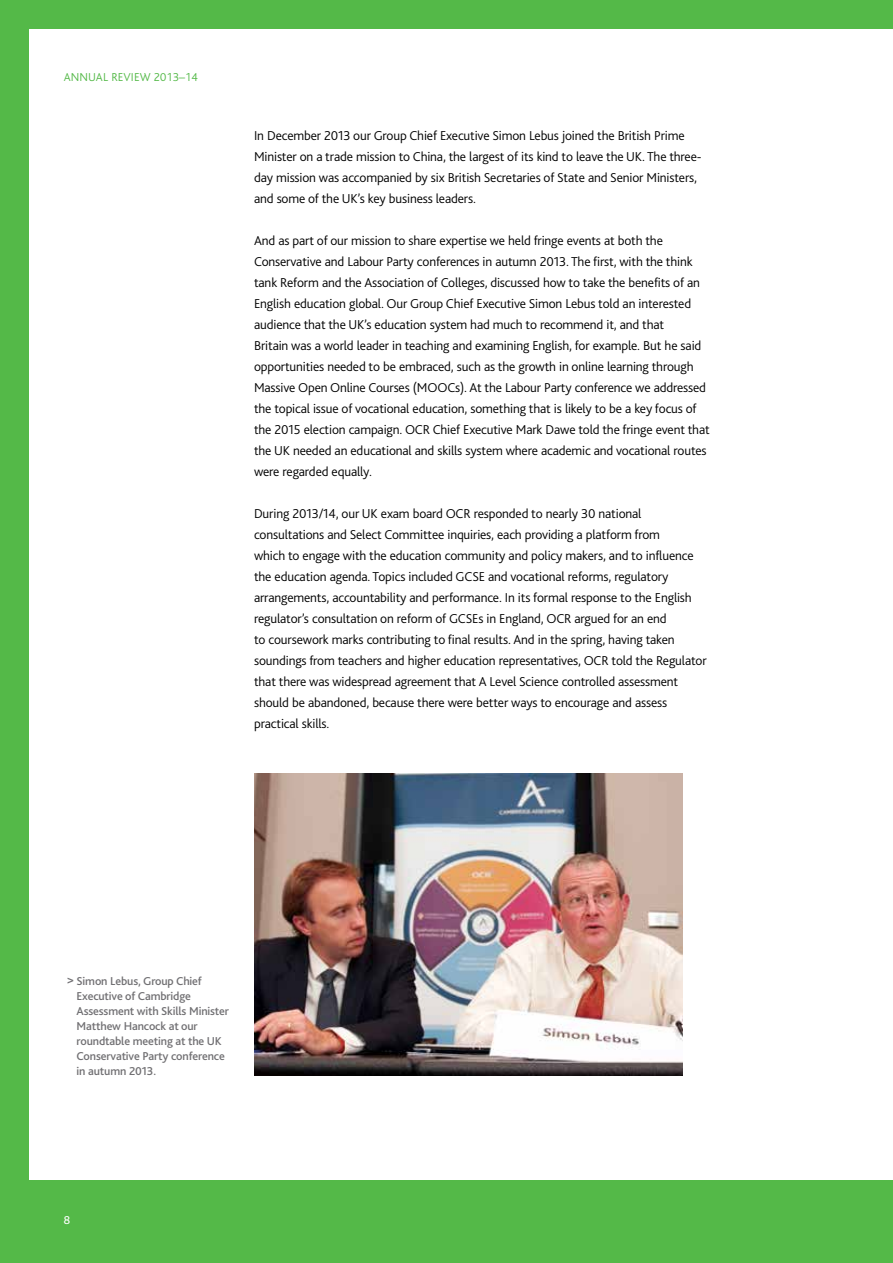
<style>
.page{position:relative;width:893px;height:1263px;background:#54b948}
.page>*{position:absolute;margin:0;border:0;box-sizing:border-box;transform-origin:0 0}
.t1{font:300 13.5px/21px "Bliss 2";letter-spacing:-.01em;color:#000}
.t2{font:500 12px/15px "Bliss 2";letter-spacing:-.01em;color:#717073}
.t3{font:300 12px "Bliss";letter-spacing:.01em;color:#54b948}
.t4{font:12px "Bliss";color:#fff}
.s1{font-weight:700;font-size:13.2px}
</style>
<div class="page">
<div style="left:30px;top:30px;width:863px;height:1150px;background:#fff"></div>
<img style="left:254px;top:774px;width:428px;height:302px">
<p class="t3" style="left:64px;top:71px;width:135px">ANNUAL REVIEW 2013–14</p>
<p class="t1" style="left:254px;top:124px;width:449px">In December 2013 our Group Chief Executive Simon Lebus joined the British Prime Minister on a trade mission to China, the largest of its kind to leave the UK. The three&shy;day mission was accompanied by six British Secretaries of State and Senior Ministers, and some of the UK’s key business leaders.</p>
<p class="t1" style="left:254px;top:229px;width:457px">And as part of our mission to share expertise we held fringe events at both the Conservative and Labour Party conferences in autumn 2013. The first, with the think tank Reform and the Association of Colleges, discussed how to take the benefits of an English education global. Our Group Chief Executive Simon Lebus told an interested audience that the UK’s education system had much to recommend it, and that<br>Britain was a world leader in teaching and examining English, for example. But he said opportunities needed to be embraced, such as the growth in online learning through Massive Open Online Courses (MOOCs). At the Labour Party conference we addressed the topical issue of vocational education, something that is likely to be a key focus of the 2015 election campaign. OCR Chief Executive Mark Dawe told the fringe event that the UK needed an educational and skills system where academic and vocational routes were regarded equally.</p>
<p class="t1" style="left:254px;top:502px;width:454px">During 2013/14, our UK exam board OCR responded to nearly 30 national consultations and Select Committee inquiries, each providing a platform from<br>which to engage with the education community and policy makers, and to influence the education agenda. Topics included GCSE and vocational reforms, regulatory arrangements, accountability and performance. In its formal response to the English regulator’s consultation on reform of GCSEs in England, OCR argued for an end<br>to coursework marks contributing to final results. And in the spring, having taken soundings from teachers and higher education representatives, OCR told the Regulator that there was widespread agreement that A Level Science controlled assessment should be abandoned, because there were better ways to encourage and assess practical skills.</p>
<p class="t2" style="left:67px;top:973px;width:136px"><span class="s1">&gt;</span> Simon Lebus, Group Chief</p>
<p class="t2" style="left:77px;top:988px;width:154px">Executive of Cambridge<br>Assessment with Skills Minister<br>Matthew Hancock at our roundtable meeting at the UK<br>Conservative Party conference in autumn 2013.</p>
<p class="t4" style="left:64px;top:1214px;width:8px">8</p>
</div>
